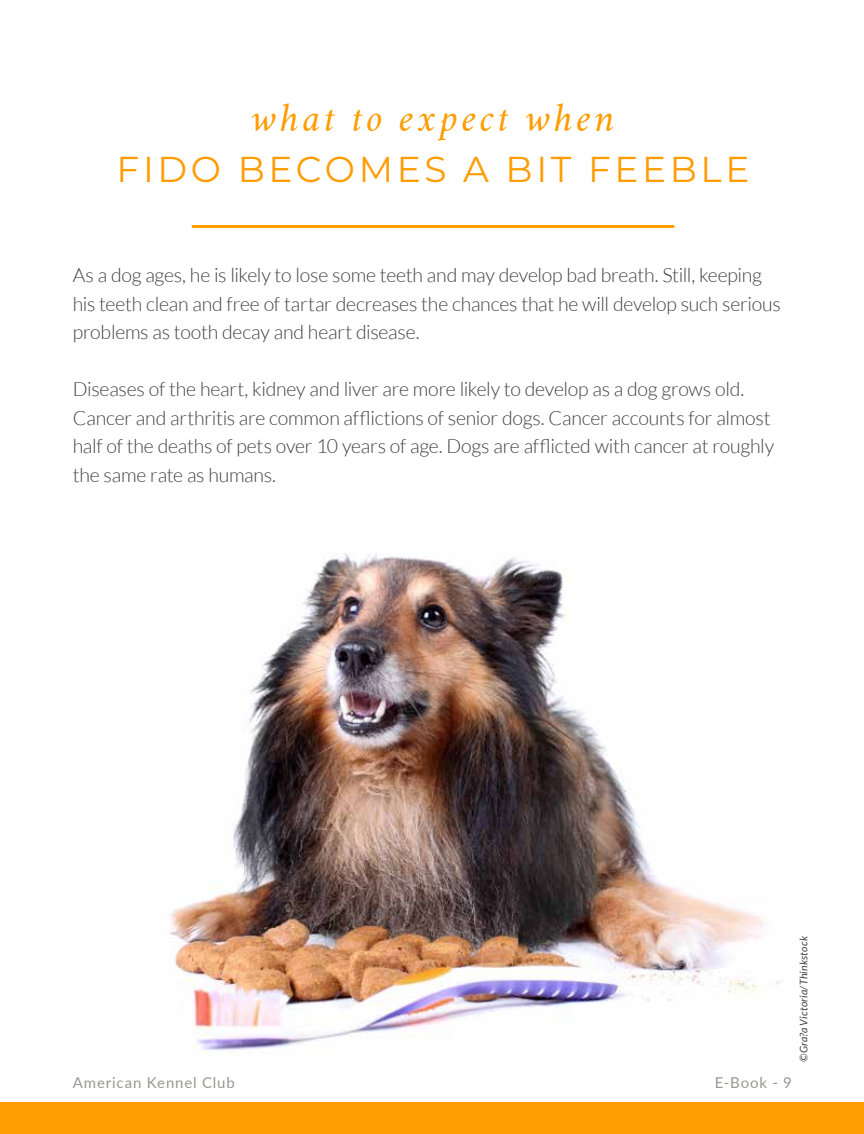
<style>
.page{position:relative;width:864px;height:1134px;background:#fff}
.page>*{position:absolute;margin:0;border:0;box-sizing:border-box;transform-origin:0 0}
.t1{font:36px "Montserrat";letter-spacing:.1em;color:#ff9c00}
.t2{font:italic 36px "Crimson Text";letter-spacing:.1em;color:#ff9c00}
.t3{font:300 19.5px/28.5px "Lato";letter-spacing:-.015em;color:#414042}
.t4{font:15px "Lato";letter-spacing:.055em;color:#979891}
.t5{font:italic 10.5px "Lato";letter-spacing:.02em;color:#414042}
</style>
<div class="page">
<div style="left:0;top:1102px;width:864px;height:32px;background:#ff9c00"></div>
<hr style="left:192px;top:225px;width:482px;height:3px;background:#ff9c00">
<img style="left:170px;top:553px;width:610px;height:501px">
<h1 class="t2" style="left:251px;top:97px;width:365px">what to expect when</h1>
<h1 class="t1" style="left:117px;top:145px;width:634px">FIDO BECOMES A BIT FEEBLE</h1>
<p class="t3" style="left:73px;top:261px;width:710px">As a dog ages, he is likely to lose some teeth and may develop bad breath. Still, keeping his teeth clean and free of tartar decreases the chances that he will develop such serious problems as tooth decay and heart disease.</p>
<p class="t3" style="left:73px;top:375px;width:703px">Diseases of the heart, kidney and liver are more likely to develop as a dog grows old.<br>Cancer and arthritis are common afflictions of senior dogs. Cancer accounts for almost half of the deaths of pets over 10 years of age. Dogs are afflicted with cancer at roughly the same rate as humans.</p>
<p class="t4" style="left:73px;top:1072px;width:164px">American Kennel Club</p>
<p class="t4" style="left:715px;top:1072px;width:79px">E-Book - 9</p>
<p class="t5" style="left:798px;top:1062px;width:127px;rotate:-90deg">©Gra?a Victoria/Thinkstock</p>
</div>
